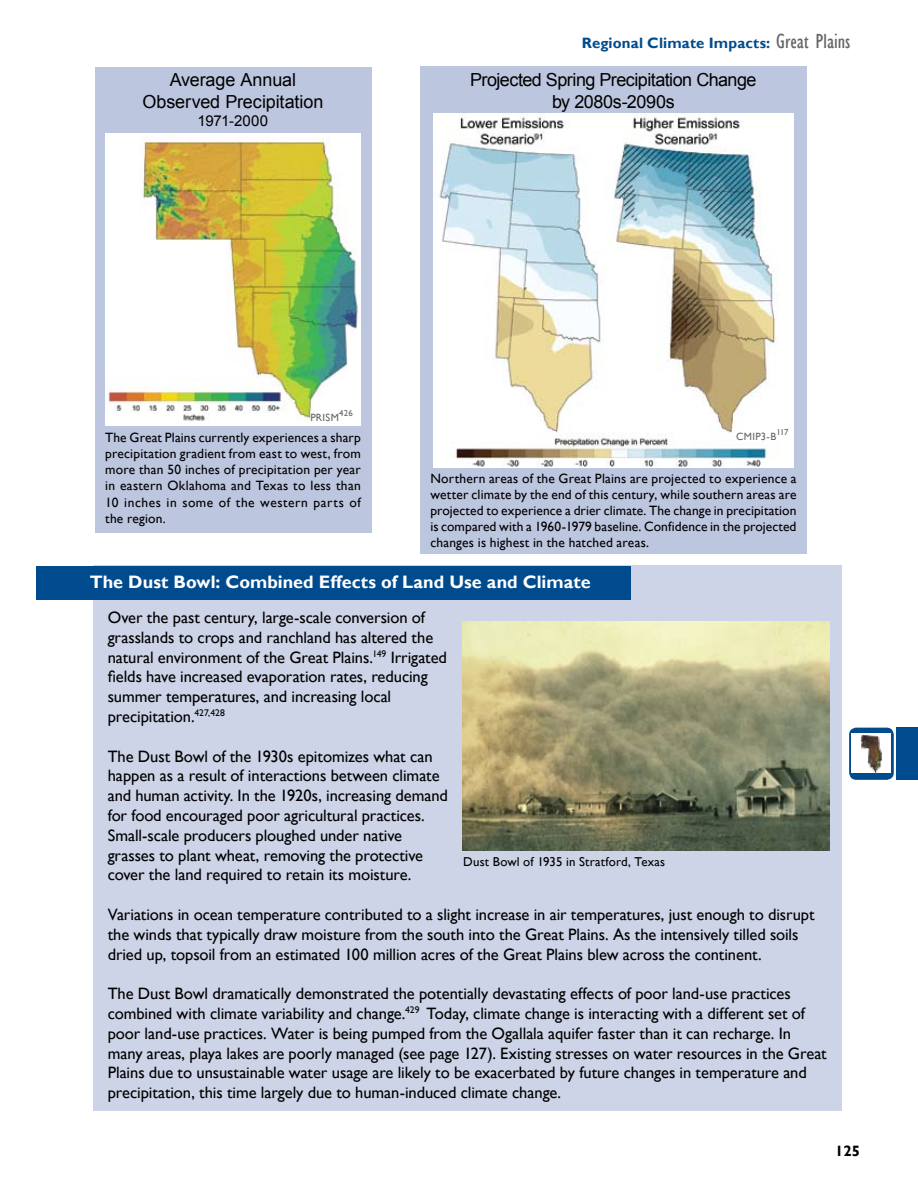
<style>
.page{position:relative;width:918px;height:1188px;background:#fff}
.page>*{position:absolute;margin:0;border:0;box-sizing:border-box;transform-origin:0 0}
.t1{font:18px/21.6px "Arial";letter-spacing:-.02em;color:#000;text-align:center}
.t2{font:700 18px "Gill Sans";letter-spacing:.005em;color:#fff}
.t3{font:16.5px/19.8px "Gill Sans";letter-spacing:-.005em;color:#000}
.t4{font:700 15px "Gill Sans";letter-spacing:.01em;color:#004b8d}
.t5{font:15px "Arial";letter-spacing:-.005em;color:#000}
.t6{font:700 15px "Gill Sans";color:#000}
.t7{font:13.5px/16.2px "Gill Sans";letter-spacing:.015em;color:#000;text-align:justify}
.t8{font:12.9px "Gill Sans";letter-spacing:.015em;color:#000}
.t9{font:10.5px "Gill Sans";letter-spacing:.03em;color:#636467}
.t10{font:8.7px "Gill Sans";letter-spacing:-.015em;color:#636467}
.s1{font-weight:400;font-stretch:condensed;font-size:21px;color:#636467}
</style>
<div class="page">
<div style="left:896px;top:728px;width:22px;height:52px;background:#004b8d"></div>
<div style="left:849px;top:728px;width:45px;height:52px;background:#004b8d;border-radius:7px"></div>
<div style="left:852px;top:734px;width:39px;height:39px;background:#fff"></div>
<img style="left:861px;top:735px;width:21px;height:38px">
<div style="left:93px;top:566px;width:748px;height:545px;background:#cdd4e7"></div>
<div style="left:36px;top:566px;width:594px;height:34px;background:#004b8d"></div>
<img style="left:463px;top:621px;width:366px;height:229px">
<div style="left:420px;top:66px;width:387px;height:488px;background:#bdc6df"></div>
<img style="left:433px;top:113px;width:355px;height:355px">
<div style="left:95px;top:68px;width:276px;height:465px;background:#bdc6df"></div>
<img style="left:105px;top:136px;width:256px;height:289px">
<p class="t1" style="left:142px;top:69px;width:182px">Average Annual<br>Observed Precipitation</p>
<p class="t5" style="left:198px;top:110px;width:72px">1971-2000</p>
<p class="t4" style="left:582px;top:34px;width:270px">Regional Climate Impacts: <span class="s1">Great Plains</span></p>
<p class="t1" style="left:470px;top:69px;width:288px">Projected Spring Precipitation Change by 2080s-2090s</p>
<p class="t10" style="left:339px;top:408px;width:15px">426</p>
<p class="t9" style="left:310px;top:412px;width:30px">PRISM</p>
<p class="t7" style="left:105px;top:429px;width:257px">The Great Plains currently experiences a sharp precipitation gradient from east to west, from more than 50 inches of precipitation per year in eastern Oklahoma and Texas to less than 10 inches in some of the western parts of the region.</p>
<p class="t10" style="left:776px;top:427px;width:14px">117</p>
<p class="t9" style="left:736px;top:431px;width:42px">CMIP3-B</p>
<p class="t7" style="left:430px;top:470px;width:368px">Northern areas of the Great Plains are projected to experience a wetter climate by the end of this century, while southern areas are projected to experience a drier climate. The change in precipitation is compared with a 1960-1979 baseline. Confidence in the projected changes is highest in the hatched areas.</p>
<p class="t2" style="left:90px;top:572px;width:502px">The Dust Bowl: Combined Effects of Land Use and Climate</p>
<p class="t3" style="left:108px;top:608px;width:341px">Over the past century, large-scale conversion of grasslands to crops and ranchland has altered the natural environment of the Great Plains.<sup>149</sup> Irrigated fields have increased evaporation rates, reducing summer temperatures, and increasing local precipitation.<sup>427,428</sup></p>
<p class="t3" style="left:108px;top:746px;width:342px">The Dust Bowl of the 1930s epitomizes what can happen as a result of interactions between climate and human activity. In the 1920s, increasing demand for food encouraged poor agricultural practices.<br>Small-scale producers ploughed under native grasses to plant wheat, removing the protective cover the land required to retain its moisture.</p>
<p class="t3" style="left:108px;top:905px;width:708px">Variations in ocean temperature contributed to a slight increase in air temperatures, just enough to disrupt the winds that typically draw moisture from the south into the Great Plains. As the intensively tilled soils dried up, topsoil from an estimated 100 million acres of the Great Plains blew across the continent.</p>
<p class="t3" style="left:108px;top:984px;width:721px">The Dust Bowl dramatically demonstrated the potentially devastating effects of poor land-use practices combined with climate variability and change.<sup>429</sup> Today, climate change is interacting with a different set of poor land-use practices. Water is being pumped from the Ogallala aquifer faster than it can recharge. In many areas, playa lakes are poorly managed (see page 127). Existing stresses on water resources in the Great Plains due to unsustainable water usage are likely to be exacerbated by future changes in temperature and precipitation, this time largely due to human-induced climate change.</p>
<p class="t8" style="left:463px;top:854px;width:204px">Dust Bowl of 1935 in Stratford, Texas</p>
<p class="t6" style="left:835px;top:1142px;width:26px">125</p>
</div>
